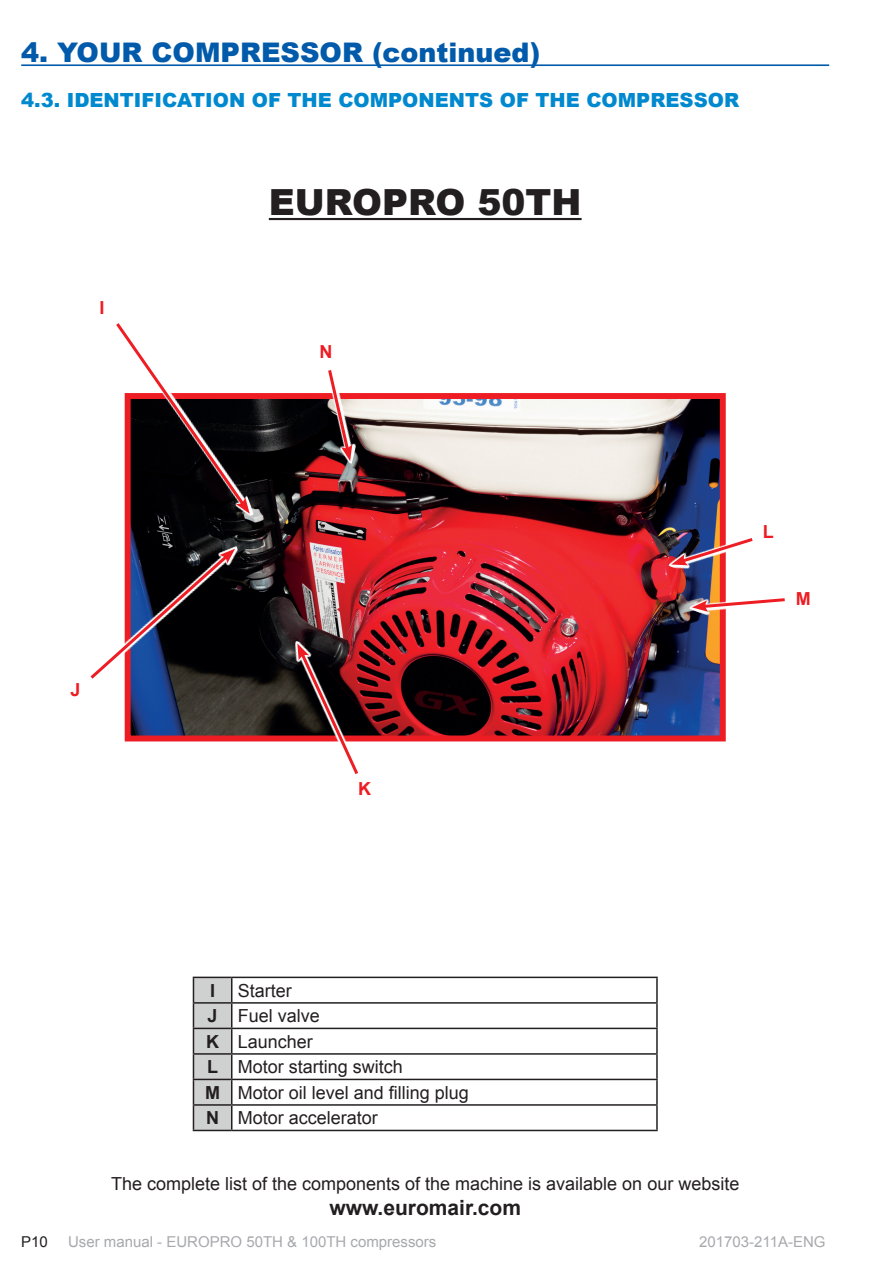
<style>
.page{position:relative;width:893px;height:1263px;background:#fff}
.page>*{position:absolute;margin:0;border:0;box-sizing:border-box;transform-origin:0 0}
.t1{font:900 36px "Arial";color:#231f20}
.t2{font:900 27px "Arial";color:#015aaa}
.t3{font:700 21px "Arial";color:#231f20}
.t4{font:900 19.5px "Arial";color:#0089cf}
.t5{font:18px/25.5px "Arial";color:#231f20}
.t6{font:700 18px "Arial";color:#ee1d23}
.t7{font:700 18px "Arial";color:#231f20}
.t8{font:15px "Arial";color:#a8a9ad}
.t9{font:15px "Arial";color:#231f20}
.s1{font-weight:700}
</style>
<div class="page">
<hr style="left:21px;top:64px;width:808px;height:2px;background:#015aaa">
<hr style="left:269px;top:218px;width:313px;height:2px;background:#231f20">
<hr style="left:232px;top:977px;width:426px;height:1px;background:#231f20">
<hr style="left:656px;top:978px;width:2px;height:24px;background:#231f20">
<hr style="left:232px;top:1002px;width:426px;height:2px;background:#231f20">
<hr style="left:656px;top:1004px;width:2px;height:24px;background:#231f20">
<hr style="left:232px;top:1028px;width:426px;height:1px;background:#231f20">
<hr style="left:656px;top:1029px;width:2px;height:24px;background:#231f20">
<hr style="left:232px;top:1053px;width:426px;height:2px;background:#231f20">
<hr style="left:656px;top:1055px;width:2px;height:24px;background:#231f20">
<hr style="left:232px;top:1079px;width:426px;height:1px;background:#231f20">
<hr style="left:656px;top:1080px;width:2px;height:24px;background:#231f20">
<hr style="left:232px;top:1104px;width:426px;height:2px;background:#231f20">
<svg style="left:193px;top:977px;width:39px;height:153px;background:#bbbdbc"></svg>
<hr style="left:656px;top:1106px;width:2px;height:24px;background:#231f20">
<hr style="left:193px;top:1130px;width:39px;height:1px;background:#231f20">
<hr style="left:232px;top:1130px;width:426px;height:1px;background:#231f20">
<img style="left:132px;top:400px;width:587px;height:334px">
<div style="left:125px;top:393px;width:601px;height:348px;border:6px solid #ee1d23"></div>
<img style="left:668px;top:510px;width:117px;height:133px">
<svg style="left:304px;top:370px;width:70px;height:94px"></svg>
<svg style="left:90px;top:546px;width:299px;height:228px"></svg>
<svg style="left:116px;top:323px;width:138px;height:214px"></svg>
<h2 class="t2" style="left:21px;top:33px;width:520px">4. YOUR COMPRESSOR (continued)</h2>
<p class="t4" style="left:21px;top:85px;width:719px">4.3. IDENTIFICATION OF THE COMPONENTS OF THE COMPRESSOR</p>
<p class="t6" style="left:100px;top:296px;width:7px">I</p>
<p class="t6" style="left:71px;top:678px;width:12px">J</p>
<h1 class="t1" style="left:269px;top:176px;width:314px">EUROPRO 50TH</h1>
<p class="t6" style="left:319px;top:339px;width:14px">N</p>
<p class="t6" style="left:358px;top:776px;width:14px">K</p>
<p class="t6" style="left:763px;top:520px;width:12px">L</p>
<p class="t6" style="left:796px;top:587px;width:16px">M</p>
<p class="t5" style="left:205px;top:978px;width:265px;text-indent:33px">Starter<br><span class="s1">J</span> Fuel valve<br><span class="s1">K</span> Launcher<br><span class="s1">L</span> Motor starting switch<br><span class="s1">M</span> Motor oil level and filling plug<br><span class="s1">N</span> Motor accelerator</p>
<p class="t7" style="left:210px;top:978px;width:7px">I</p>
<p class="t5" style="left:111px;top:1171px;width:630px">The complete list of the components of the machine is available on our website</p>
<p class="t3" style="left:329px;top:1194px;width:193px">www.euromair.com</p>
<p class="t9" style="left:21px;top:1232px;width:28px">P10</p>
<p class="t8" style="left:68px;top:1232px;width:370px">User manual - EUROPRO 50TH &amp; 100TH compressors</p>
<p class="t8" style="left:699px;top:1232px;width:128px">201703-211A-ENG</p>
</div>
